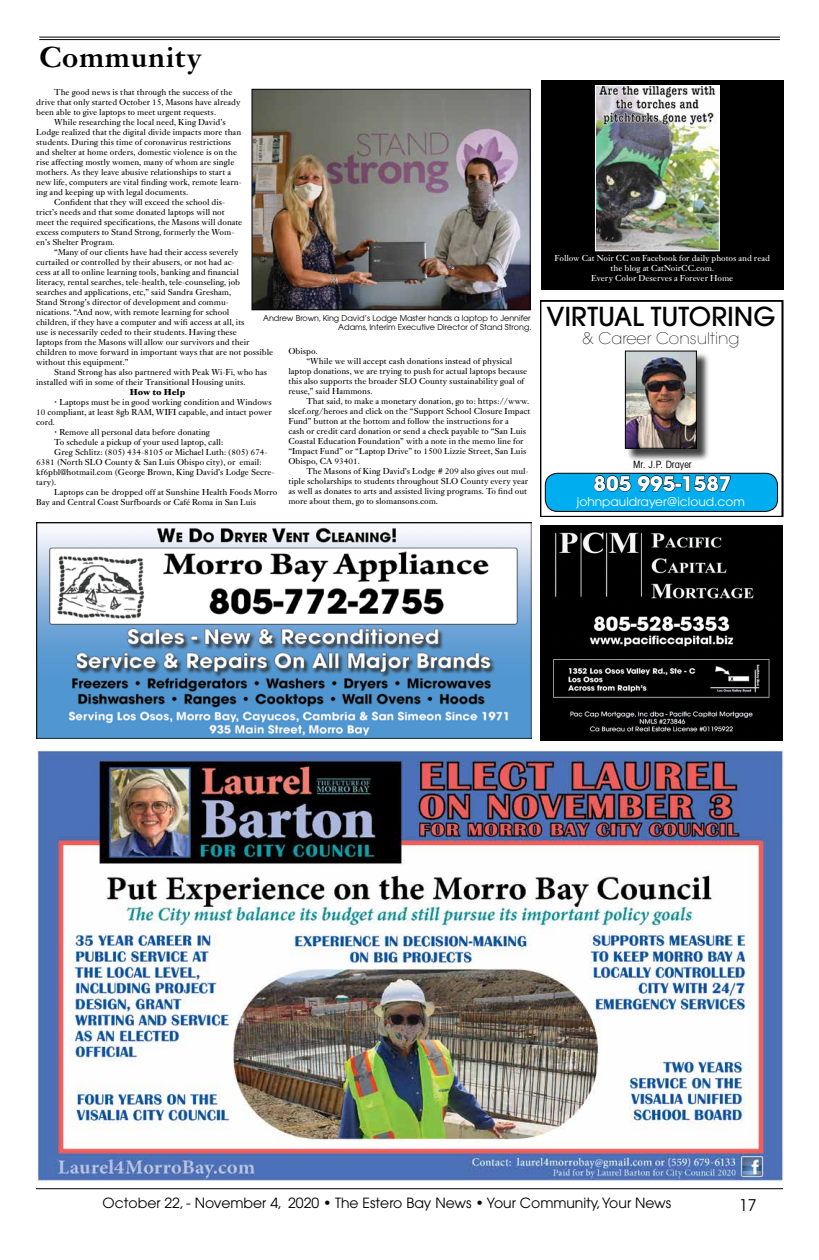
<style>
.page{position:relative;width:819px;height:1260px;background:#fff}
.page>*{position:absolute;margin:0;border:0;box-sizing:border-box;transform-origin:0 0}
.t1{font:500 30px "Janson URW";color:#000}
.t2{font:500 26px "Avant Garde";color:#000}
.t3{font:700 20px "Avant Garde";color:#fff}
.t4{font:200 16px "Avant Garde";color:#000}
.t5{font:16px "Avant Garde";color:#000}
.t6{font:14px "Avant Garde";color:#000}
.t7{font:12px "Avant Garde";color:#fff}
.t8{font:condensed 10px "Avant Garde";color:#000}
.t9{font:9px/10px "Janson URW";color:#000;text-align:justify}
.t10{font:9px/10px "Janson URW";color:#fff;text-align:center}
.t11{font:700 9px "Janson URW";letter-spacing:-.005em;color:#000}
.t12{font:8px/9px "Avant Garde";color:#000;text-align:right}
</style>
<div class="page">
<hr style="left:36px;top:1188px;width:747px;height:1px;background:#000">
<hr style="left:39px;top:37px;width:741px;height:1px;background:#000">
<hr style="left:39px;top:39px;width:741px;height:1px;background:#000">
<img style="left:36px;top:749px;width:747px;height:432px">
<img style="left:540px;top:525px;width:242px;height:216px">
<svg style="left:541px;top:301px;width:242px;height:216px"></svg>
<div style="left:545px;top:473px;width:233px;height:38px;background:#00aeef;border-radius:12px"></div>
<div style="left:545px;top:473px;width:233px;height:39px;border:1px solid #000;border-radius:12px"></div>
<div style="left:626px;top:352px;width:84px;height:109px;background:#000;opacity:.75"></div>
<img style="left:627px;top:353px;width:68px;height:94px">
<div style="left:625px;top:351px;width:72px;height:98px;border:1px solid #000"></div>
<svg style="left:593px;top:475px;width:138px;height:17px"></svg>
<img style="left:37px;top:523px;width:495px;height:216px">
<img style="left:254px;top:91px;width:275px;height:217px">
<div style="left:252px;top:89px;width:279px;height:221px;border:1px solid #000"></div>
<div style="left:541px;top:81px;width:242px;height:209px;background:#000"></div>
<img style="left:597px;top:87px;width:121px;height:162px">
<div style="left:595px;top:85px;width:125px;height:166px;border:1px solid #fff"></div>
<h1 class="t1" style="left:39px;top:40px;width:164px">Community</h1>
<p class="t9" style="left:54px;top:87px;width:180px">The good news is that through the success of the</p>
<p class="t9" style="left:36px;top:97px;width:206px">drive that only started October 15, Masons have already</p>
<p class="t9" style="left:36px;top:107px;width:181px">been able to give laptops to meet urgent requests.</p>
<p class="t9" style="left:54px;top:117px;width:173px">While researching the local need, King David’s</p>
<p class="t9" style="left:36px;top:127px;width:206px">Lodge realized that the digital divide impacts more than</p>
<p class="t9" style="left:36px;top:137px;width:197px">students. During this time of coronavirus restrictions</p>
<p class="t9" style="left:36px;top:147px;width:202px">and shelter at home orders, domestic violence is on the</p>
<p class="t9" style="left:36px;top:157px;width:200px">rise affecting mostly women, many of whom are single</p>
<p class="t9" style="left:36px;top:167px;width:196px">mothers. As they leave abusive relationships to start a</p>
<p class="t9" style="left:36px;top:177px;width:207px">new life, computers are vital finding work, remote learn-</p>
<p class="t9" style="left:36px;top:187px;width:153px">ing and keeping up with legal documents.</p>
<p class="t9" style="left:54px;top:197px;width:173px">Confident that they will exceed the school dis-</p>
<p class="t9" style="left:36px;top:207px;width:190px">trict’s needs and that some donated laptops will not</p>
<p class="t9" style="left:36px;top:217px;width:208px">meet the required specifications, the Masons will donate</p>
<p class="t9" style="left:36px;top:227px;width:200px">excess computers to Stand Strong, formerly the Wom-</p>
<p class="t9" style="left:36px;top:237px;width:80px">en’s Shelter Program.</p>
<p class="t9" style="left:54px;top:247px;width:186px">“Many of our clients have had their access severely</p>
<p class="t9" style="left:36px;top:257px;width:200px">curtailed or controlled by their abusers, or not had ac-</p>
<p class="t9" style="left:36px;top:267px;width:204px">cess at all to online learning tools, banking and financial</p>
<p class="t9" style="left:36px;top:277px;width:205px">literacy, rental searches, tele-health, tele-counseling, job</p>
<p class="t9" style="left:36px;top:287px;width:197px">searches and applications, etc,” said Sandra Gresham,</p>
<p class="t9" style="left:36px;top:297px;width:194px">Stand Strong’s director of development and commu-</p>
<p class="t9" style="left:36px;top:307px;width:195px">nications. “And now, with remote learning for school</p>
<p class="t9" style="left:36px;top:317px;width:210px">children, if they have a computer and wifi access at all, its</p>
<p class="t9" style="left:36px;top:327px;width:202px">use is necessarily ceded to their students. Having these</p>
<p class="t9" style="left:36px;top:337px;width:215px">laptops from the Masons will allow our survivors and their</p>
<p class="t9" style="left:36px;top:347px;width:239px">children to move forward in important ways that are not possible</p>
<p class="t9" style="left:36px;top:357px;width:94px">without this equipment.”</p>
<p class="t9" style="left:54px;top:367px;width:214px">Stand Strong has also partnered with Peak Wi-Fi, who has</p>
<p class="t9" style="left:36px;top:377px;width:211px">installed wifi in some of their Transitional Housing units.</p>
<p class="t11" style="left:130px;top:387px;width:57px">How to Help</p>
<p class="t9" style="left:36px;top:397px;width:237px;text-indent:18px">• Laptops must be in good working condition and Windows 10 compliant, at least 8gb RAM, WIFI capable, and intact power cord.</p>
<p class="t9" style="left:54px;top:427px;width:157px">• Remove all personal data before donating</p>
<p class="t9" style="left:54px;top:437px;width:170px">To schedule a pickup of your used laptop, call:</p>
<p class="t9" style="left:54px;top:447px;width:215px">Greg Schlitz: (805) 434-8105 or Michael Luth: (805) 674-</p>
<p class="t9" style="left:36px;top:457px;width:227px">6381 (North SLO County &amp; San Luis Obispo city), or email:</p>
<p class="t9" style="left:36px;top:467px;width:240px">kf6pbl@hotmail.com (George Brown, King David’s Lodge Secre-</p>
<p class="t9" style="left:36px;top:477px;width:21px">tary).</p>
<p class="t9" style="left:54px;top:487px;width:225px">Laptops can be dropped off at Sunshine Health Foods Morro</p>
<p class="t9" style="left:36px;top:497px;width:222px">Bay and Central Coast Surfboards or Café Roma in San Luis</p>
<p class="t12" style="left:263px;top:313px;width:270px">Andrew Brown, King David’s Lodge Master hands a laptop to Jennifer<br>Adams, Interim Executive Director of Stand Strong.</p>
<p class="t9" style="left:288px;top:346px;width:31px">Obispo.</p>
<p class="t9" style="left:306px;top:356px;width:208px">“While we will accept cash donations instead of physical</p>
<p class="t9" style="left:288px;top:366px;width:240px">laptop donations, we are trying to push for actual laptops because</p>
<p class="t9" style="left:288px;top:376px;width:237px">this also supports the broader SLO County sustainability goal of</p>
<p class="t9" style="left:288px;top:386px;width:86px">reuse,” said Hammons.</p>
<p class="t9" style="left:306px;top:396px;width:224px">That said, to make a monetary donation, go to: https://www.</p>
<p class="t9" style="left:288px;top:406px;width:244px">slcef.org/heroes and click on the “Support School Closure Impact</p>
<p class="t9" style="left:288px;top:416px;width:222px">Fund” button at the bottom and follow the instructions for a</p>
<p class="t9" style="left:288px;top:426px;width:239px">cash or credit card donation or send a check payable to “San Luis</p>
<p class="t9" style="left:288px;top:436px;width:237px">Coastal Education Foundation” with a note in the memo line for</p>
<p class="t9" style="left:288px;top:446px;width:240px">“Impact Fund” or “Laptop Drive” to 1500 Lizzie Street, San Luis</p>
<p class="t9" style="left:288px;top:456px;width:73px">Obispo, CA 93401.</p>
<p class="t9" style="left:306px;top:466px;width:224px">The Masons of King David’s Lodge # 209 also gives out mul-</p>
<p class="t9" style="left:288px;top:476px;width:241px">tiple scholarships to students throughout SLO County every year</p>
<p class="t9" style="left:288px;top:486px;width:240px">as well as donates to arts and assisted living programs. To find out</p>
<p class="t9" style="left:288px;top:496px;width:151px">more about them, go to slomansons.com.</p>
<p class="t10" style="left:555px;top:253px;width:217px">Follow Cat Noir CC on Facebook for daily photos and read the blog at CatNoirCC.com.<br>Every Color Deserves a Forever Home</p>
<h2 class="t2" style="left:546px;top:301px;width:231px">VIRTUAL TUTORING</h2>
<h3 class="t4" style="left:582px;top:329px;width:159px">&amp; Career Consulting</h3>
<p class="t8" style="left:633px;top:458px;width:60px">Mr. J.P. Drayer</p>
<h3 class="t3" style="left:594px;top:471px;width:139px">805 995-1587</h3>
<h3 class="t7" style="left:577px;top:495px;width:170px">johnpauldrayer@icloud.com</h3>
<h3 class="t6" style="left:103px;top:1195px;width:570px">October 22, - November 4, 2020 • The Estero Bay News • Your Community, Your News</h3>
<h3 class="t5" style="left:739px;top:1195px;width:19px">17</h3>
</div>
